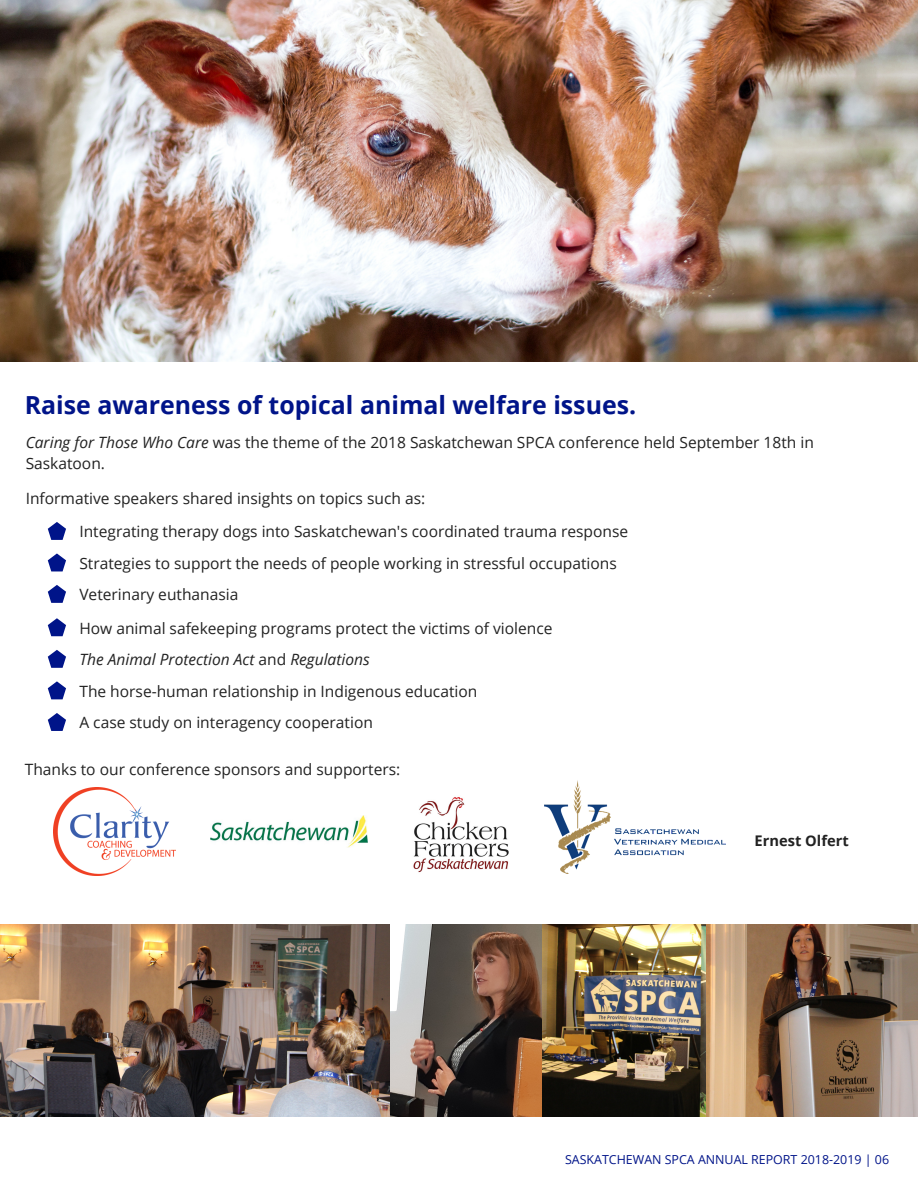
<style>
.page{position:relative;width:918px;height:1188px;background:#fff}
.page>*{position:absolute;margin:0;border:0;box-sizing:border-box;transform-origin:0 0}
.t1{font:700 24.9px "Open Sans";color:#001489}
.t2{font:15.6px/31.5px "Open Sans";color:#222}
.t3{font:700 14.7px "Open Sans";color:#222}
.t4{font:12.45px "Open Sans";color:#001489}
.s1{font-style:italic}
</style>
<div class="page">
<img style="left:0;top:0;width:918px;height:362px">
<svg style="left:48px;top:522px;width:18px;height:18px"></svg>
<svg style="left:48px;top:553px;width:18px;height:18px"></svg>
<svg style="left:48px;top:585px;width:18px;height:18px"></svg>
<svg style="left:48px;top:618px;width:18px;height:18px"></svg>
<svg style="left:48px;top:650px;width:18px;height:18px"></svg>
<svg style="left:48px;top:681px;width:18px;height:18px"></svg>
<svg style="left:48px;top:713px;width:18px;height:18px"></svg>
<img style="left:542px;top:924px;width:376px;height:193px">
<img style="left:0;top:924px;width:390px;height:193px">
<img style="left:390px;top:924px;width:152px;height:193px">
<img style="left:53px;top:788px;width:123px;height:88px">
<img style="left:210px;top:815px;width:158px;height:33px">
<img style="left:413px;top:797px;width:96px;height:76px">
<img style="left:544px;top:780px;width:182px;height:94px">
<h1 class="t1" style="left:25px;top:387px;width:613px">Raise awareness of topical animal welfare issues.</h1>
<p class="t2" style="left:26px;top:431px;width:790px;line-height:21.3px"><span class="s1">Caring for Those Who Care</span> was the theme of the 2018 Saskatchewan SPCA conference held September 18th in<br>Saskatoon.</p>
<p class="t2" style="left:79px;top:482px;width:550px;line-height:33px;text-indent:-54px">Informative speakers shared insights on topics such as:<br>Integrating therapy dogs into Saskatchewan's coordinated trauma response</p>
<p class="t2" style="left:79px;top:547px;width:539px">Strategies to support the needs of people working in stressful occupations<br>Veterinary euthanasia</p>
<p class="t2" style="left:79px;top:612px;width:475px">How animal safekeeping programs protect the victims of violence <span class="s1">The Animal Protection Act</span> and <span class="s1">Regulations<br></span>The horse-human relationship in Indigenous education<br>A case study on interagency cooperation</p>
<p class="t2" style="left:25px;top:753px;width:377px">Thanks to our conference sponsors and supporters:</p>
<p class="t3" style="left:755px;top:830px;width:96px">Ernest Olfert</p>
<p class="t4" style="left:565px;top:1151px;width:326px">SASKATCHEWAN SPCA ANNUAL REPORT 2018-2019 | 06</p>
</div>
